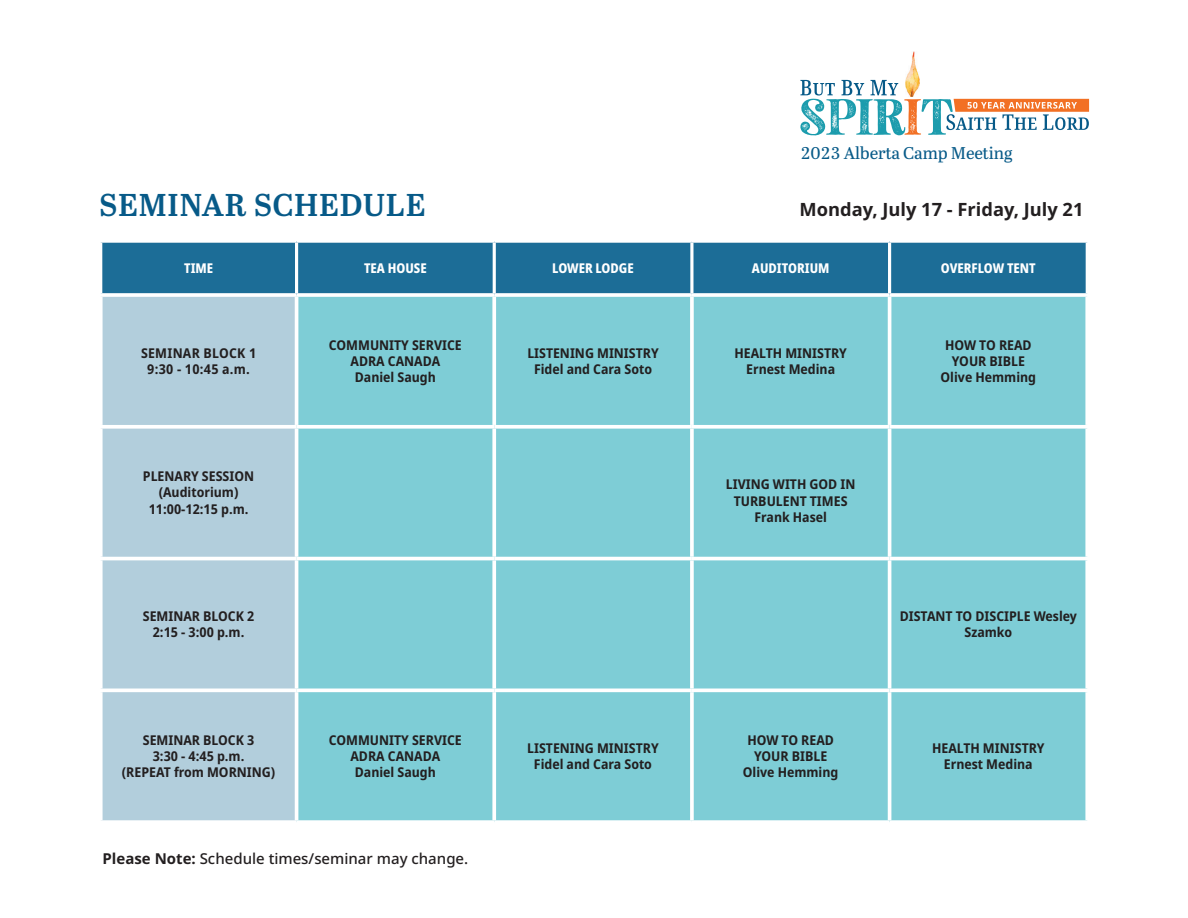
<style>
.page{position:relative;width:1188px;height:918px;background:#fff}
.page>*{position:absolute;margin:0;border:0;box-sizing:border-box;transform-origin:0 0}
.t1{font:600 31.5px "Abril Text";letter-spacing:.02em;color:#075a88}
.t2{font:700 18.3px "Noto Sans";color:#231f20}
.t3{font:16.95px "Abril Text";letter-spacing:-.01em;color:#075a88}
.t4{font:500 15px "Noto Sans";color:#231f20}
.t5{font:700 semi-condensed 13.5px/16.2px "Noto Sans";color:#231f20;text-align:center}
.t6{font:800 condensed 13.5px "Noto Sans";color:#fff}
.t7{font:700 semi-condensed 13.5px/16.2px "Noto Sans";letter-spacing:.02em;color:#231f20;text-align:center}
.s1{font-weight:700}
</style>
<div class="page">
<div style="left:102px;top:243px;width:984px;height:50px;background:#1c6d97"></div>
<div style="left:103px;top:297px;width:192px;height:523px;background:#b2cedc"></div>
<div style="left:298px;top:297px;width:787px;height:523px;background:#7ecdd6"></div>
<hr style="left:295px;top:243px;width:3px;height:50px;background:#fff">
<hr style="left:493px;top:243px;width:3px;height:50px;background:#fff">
<hr style="left:690px;top:243px;width:3px;height:50px;background:#fff">
<hr style="left:888px;top:243px;width:3px;height:50px;background:#fff">
<svg style="left:101px;top:293px;width:196px;height:4px"></svg>
<svg style="left:102px;top:297px;width:1px;height:128px"></svg>
<svg style="left:297px;top:293px;width:197px;height:4px"></svg>
<svg style="left:494px;top:293px;width:198px;height:4px"></svg>
<svg style="left:492px;top:297px;width:4px;height:128px"></svg>
<svg style="left:692px;top:293px;width:198px;height:4px"></svg>
<svg style="left:690px;top:297px;width:4px;height:128px"></svg>
<svg style="left:890px;top:293px;width:197px;height:4px"></svg>
<hr style="left:888px;top:297px;width:3px;height:128px;background:#fff">
<svg style="left:1085px;top:297px;width:1px;height:128px"></svg>
<svg style="left:101px;top:425px;width:196px;height:4px"></svg>
<svg style="left:101px;top:429px;width:2px;height:128px"></svg>
<svg style="left:297px;top:425px;width:197px;height:4px"></svg>
<svg style="left:494px;top:425px;width:198px;height:4px"></svg>
<svg style="left:492px;top:429px;width:4px;height:128px"></svg>
<svg style="left:692px;top:425px;width:198px;height:4px"></svg>
<svg style="left:690px;top:429px;width:4px;height:128px"></svg>
<svg style="left:890px;top:425px;width:197px;height:4px"></svg>
<hr style="left:888px;top:429px;width:3px;height:128px;background:#fff">
<svg style="left:1085px;top:429px;width:2px;height:128px"></svg>
<hr style="left:99px;top:557px;width:198px;height:3px;background:#fff">
<svg style="left:101px;top:560px;width:2px;height:129px"></svg>
<hr style="left:297px;top:557px;width:197px;height:3px;background:#fff">
<hr style="left:494px;top:557px;width:198px;height:3px;background:#fff">
<svg style="left:492px;top:560px;width:4px;height:129px"></svg>
<hr style="left:692px;top:557px;width:198px;height:3px;background:#fff">
<svg style="left:690px;top:560px;width:4px;height:129px"></svg>
<hr style="left:890px;top:557px;width:199px;height:3px;background:#fff">
<hr style="left:888px;top:560px;width:3px;height:129px;background:#fff">
<svg style="left:1085px;top:560px;width:2px;height:129px"></svg>
<hr style="left:99px;top:689px;width:198px;height:3px;background:#fff">
<svg style="left:101px;top:692px;width:2px;height:128px"></svg>
<hr style="left:297px;top:689px;width:197px;height:3px;background:#fff">
<hr style="left:494px;top:689px;width:198px;height:3px;background:#fff">
<svg style="left:492px;top:692px;width:4px;height:128px"></svg>
<hr style="left:692px;top:689px;width:198px;height:3px;background:#fff">
<svg style="left:690px;top:692px;width:4px;height:128px"></svg>
<hr style="left:890px;top:689px;width:199px;height:3px;background:#fff">
<hr style="left:888px;top:692px;width:3px;height:128px;background:#fff">
<svg style="left:1085px;top:692px;width:2px;height:128px"></svg>
<svg style="left:101px;top:820px;width:196px;height:2px"></svg>
<svg style="left:297px;top:820px;width:197px;height:1px"></svg>
<svg style="left:494px;top:820px;width:198px;height:2px"></svg>
<svg style="left:692px;top:820px;width:198px;height:2px"></svg>
<svg style="left:890px;top:820px;width:197px;height:1px"></svg>
<svg style="left:800px;top:80px;width:289px;height:55px"></svg>
<img style="left:906px;top:51px;width:14px;height:46px">
<p class="t3" style="left:800px;top:141px;width:214px">2023 Alberta Camp Meeting</p>
<h1 class="t1" style="left:99px;top:182px;width:328px">SEMINAR SCHEDULE</h1>
<h2 class="t2" style="left:799px;top:196px;width:286px">Monday, July 17 - Friday, July 21</h2>
<p class="t6" style="left:184px;top:258px;width:31px">TIME</p>
<p class="t6" style="left:364px;top:258px;width:64px">TEA HOUSE</p>
<p class="t6" style="left:552px;top:258px;width:83px">LOWER LODGE</p>
<p class="t6" style="left:752px;top:258px;width:79px">AUDITORIUM</p>
<p class="t6" style="left:941px;top:258px;width:96px">OVERFLOW TENT</p>
<p class="t7" style="left:141px;top:345px;width:117px">SEMINAR BLOCK 1<br>9:30 - 10:45 a.m.</p>
<p class="t5" style="left:329px;top:337px;width:134px">COMMUNITY SERVICE<br>ADRA CANADA<br>Daniel Saugh</p>
<p class="t5" style="left:527px;top:345px;width:133px">LISTENING MINISTRY<br>Fidel and Cara Soto</p>
<p class="t5" style="left:734px;top:345px;width:114px">HEALTH MINISTRY<br>Ernest Medina</p>
<p class="t5" style="left:941px;top:337px;width:97px">HOW TO READ<br>YOUR BIBLE<br>Olive Hemming</p>
<p class="t5" style="left:143px;top:469px;width:113px">PLENARY SESSION (Auditorium)<br>11:00-12:15 p.m.</p>
<p class="t5" style="left:726px;top:477px;width:131px">LIVING WITH GOD IN<br>TURBULENT TIMES<br>Frank Hasel</p>
<p class="t5" style="left:143px;top:608px;width:113px">SEMINAR BLOCK 2<br>2:15 - 3:00 p.m.</p>
<p class="t5" style="left:900px;top:608px;width:179px">DISTANT TO DISCIPLE Wesley<br>Szamko</p>
<p class="t5" style="left:122px;top:732px;width:155px">SEMINAR BLOCK 3<br>3:30 - 4:45 p.m.<br>(REPEAT from MORNING)</p>
<p class="t5" style="left:329px;top:732px;width:134px">COMMUNITY SERVICE<br>ADRA CANADA<br>Daniel Saugh</p>
<p class="t5" style="left:527px;top:740px;width:133px">LISTENING MINISTRY<br>Fidel and Cara Soto</p>
<p class="t5" style="left:743px;top:732px;width:97px">HOW TO READ<br>YOUR BIBLE<br>Olive Hemming</p>
<p class="t5" style="left:932px;top:740px;width:114px">HEALTH MINISTRY<br>Ernest Medina</p>
<p class="t4" style="left:103px;top:848px;width:367px"><span class="s1">Please Note:</span> Schedule times/seminar may change.</p>
</div>
